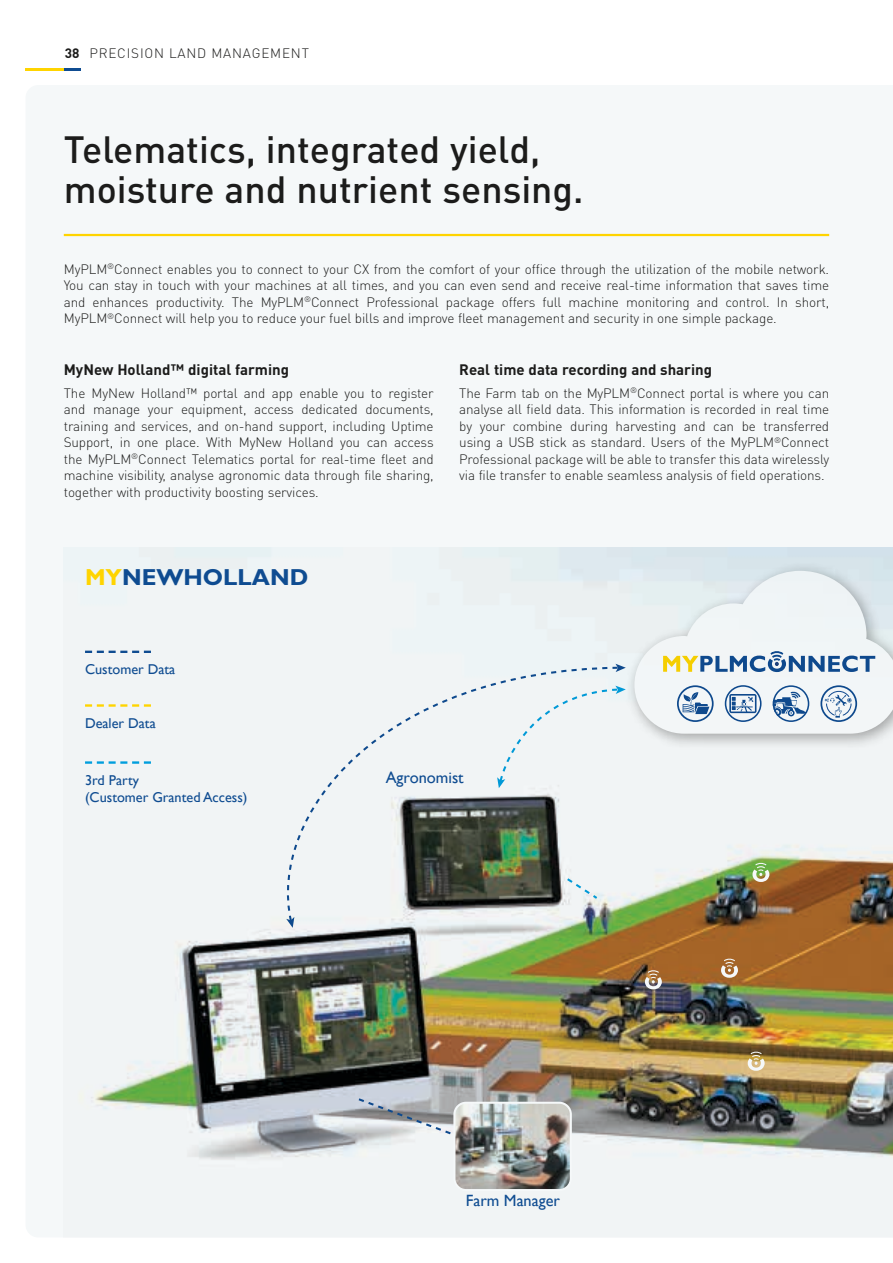
<style>
.page{position:relative;width:893px;height:1263px;background:#fff}
.page>*{position:absolute;margin:0;border:0;box-sizing:border-box;transform-origin:0 0}
.t1{font:500 37.5px/40.5px "DIN Pro";color:#1c1c1b}
.t2{font:700 23.25px "Gill Sans Std";color:#0f4c91}
.t3{font:16.35px "Gill Sans";color:#0f4c91}
.t4{font:700 15px "DIN Pro";color:#1c1c1b}
.t5{font:14.25px/17.1px "Gill Sans";color:#0f4c91}
.t6{font:300 13.5px/16.5px "DIN Pro";letter-spacing:-.01em;color:#1c1c1b;text-align:justify}
.t7{font:300 13.5px "DIN Pro";letter-spacing:.06em;color:#1c1c1b}
.s1{font-weight:700}
.s2{color:#ffd400}
</style>
<div class="page">
<svg style="left:26px;top:68px;width:55px;height:2px"></svg>
<hr style="left:64px;top:234px;width:765px;height:2px;background:#ffd400">
<img style="left:64px;top:547px;width:829px;height:690px">
<img style="left:619px;top:556px;width:274px;height:198px">
<svg style="left:268px;top:666px;width:353px;height:257px"></svg>
<svg style="left:286px;top:917px;width:8px;height:11px"></svg>
<svg style="left:615px;top:664px;width:11px;height:8px"></svg>
<svg style="left:748px;top:1051px;width:17px;height:20px"></svg>
<svg style="left:721px;top:958px;width:17px;height:20px"></svg>
<svg style="left:645px;top:970px;width:17px;height:19px"></svg>
<svg style="left:752px;top:862px;width:17px;height:20px"></svg>
<div style="left:497px;top:686px;width:129px;height:102px;background:#f1f4f5"></div>
<svg style="left:565px;top:876px;width:34px;height:25px"></svg>
<svg style="left:356px;top:1097px;width:116px;height:46px"></svg>
<svg style="left:634px;top:571px;width:259px;height:163px"></svg>
<img style="left:454px;top:1103px;width:117px;height:87px">
<div style="left:453px;top:1102px;width:119px;height:89px;border:2px solid #fff;border-radius:12px"></div>
<svg style="left:85px;top:651px;width:66px;height:2px"></svg>
<svg style="left:85px;top:704px;width:66px;height:3px"></svg>
<svg style="left:85px;top:761px;width:66px;height:3px"></svg>
<p class="t7" style="left:65px;top:44px;width:246px"><span class="s1">38</span> PRECISION LAND MANAGEMENT</p>
<h1 class="t1" style="left:64px;top:127px;width:521px">Telematics, integrated yield, moisture and nutrient sensing.</h1>
<p class="t6" style="left:64px;top:260px;width:767px">MyPLM<sup>®</sup>Connect enables you to connect to your CX from the comfort of your office through the utilization of the mobile network.<br>You can stay in touch with your machines at all times, and you can even send and receive real-time information that saves time and enhances productivity. The MyPLM<sup>®</sup>Connect Professional package offers full machine monitoring and control. In short, MyPLM<sup>®</sup>Connect will help you to reduce your fuel bills and improve fleet management and security in one simple package.</p>
<p class="t4" style="left:459px;top:359px;width:254px">Real time data recording and sharing</p>
<p class="t6" style="left:459px;top:384px;width:371px">The Farm tab on the MyPLM<sup>®</sup>Connect portal is where you can analyse all field data. This information is recorded in real time by your combine during harvesting and can be transferred using a USB stick as standard. Users of the MyPLM<sup>®</sup>Connect Professional package will be able to transfer this data wirelessly via file transfer to enable seamless analysis of field operations.</p>
<p class="t4" style="left:64px;top:359px;width:227px">MyNew Holland™ digital farming</p>
<p class="t6" style="left:64px;top:384px;width:371px">The MyNew Holland™ portal and app enable you to register and manage your equipment, access dedicated documents, training and services, and on-hand support, including Uptime Support, in one place. With MyNew Holland you can access the MyPLM<sup>®</sup>Connect Telematics portal for real-time fleet and machine visibility, analyse agronomic data through file sharing, together with productivity boosting services.</p>
<h2 class="t2" style="left:85px;top:563px;width:225px"><span class="s2">MY</span>NEWHOLLAND</h2>
<p class="t5" style="left:85px;top:660px;width:92px">Customer Data</p>
<p class="t5" style="left:85px;top:714px;width:72px">Dealer Data</p>
<p class="t5" style="left:85px;top:771px;width:164px">3rd Party<br>(Customer Granted Access)</p>
<p class="t3" style="left:386px;top:768px;width:79px">Agronomist</p>
<p class="t3" style="left:466px;top:1191px;width:96px">Farm Manager</p>
</div>
